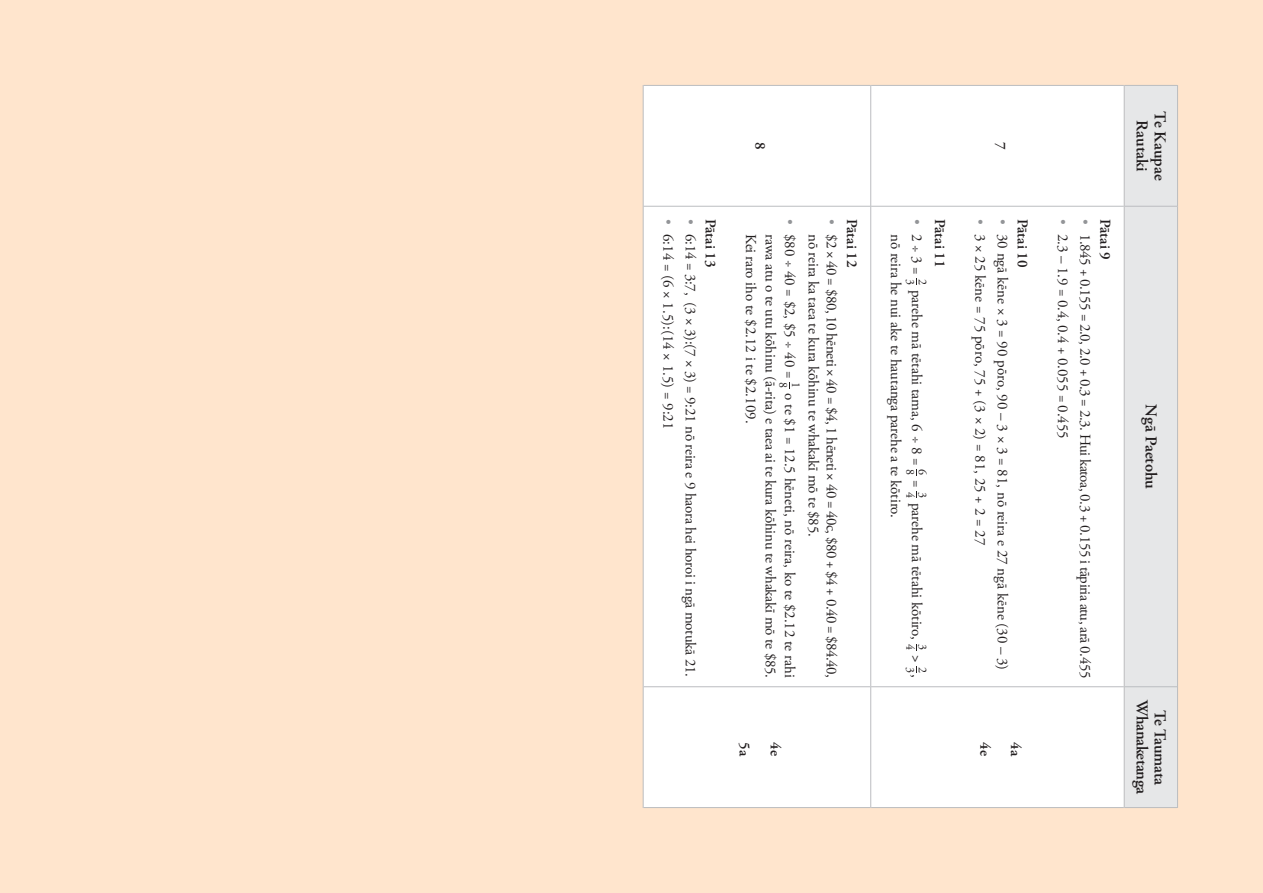
<style>
.page{position:relative;width:1263px;height:893px;background:#ffe5cd}
.page>*{position:absolute;margin:0;border:0;box-sizing:border-box;transform-origin:0 0}
.t1{font:600 16.5px/18px "Adobe Garamond Pro";color:#231f20;text-align:center}
.t2{font:600 16.5px/18px "Adobe Garamond Pro";letter-spacing:-.02em;color:#231f20;text-align:center}
.t3{font:15px/23.1px "Adobe Garamond Pro";letter-spacing:-.01em;color:#231f20}
.t4{font:15px "Adobe Garamond Pro";letter-spacing:-.03em;color:#231f20}
.t5{font:15px "Adobe Garamond Pro";letter-spacing:-.035em;color:#231f20}
.t6{font:600 15px "Adobe Garamond Pro";color:#231f20}
.t7{font:15px "Adobe Garamond Pro";color:#939598}
.t8{font:12px "Adobe Garamond Pro";color:#231f20}
.s1{color:#939598}
.s2{font-weight:600}
</style>
<div class="page">
<div style="left:1125px;top:86px;width:52px;height:721px;background:#e6e7e8"></div>
<div style="left:644px;top:86px;width:480px;height:721px;background:#fff"></div>
<hr style="left:1124px;top:206px;width:53px;height:1px;background:#bbbdc0">
<hr style="left:1124px;top:686px;width:53px;height:1px;background:#bbbdc0">
<hr style="left:1124px;top:807px;width:53px;height:1px;background:#bbbdc0">
<hr style="left:871px;top:206px;width:253px;height:1px;background:#bbbdc0">
<hr style="left:871px;top:686px;width:253px;height:1px;background:#bbbdc0">
<hr style="left:871px;top:807px;width:253px;height:1px;background:#bbbdc0">
<hr style="left:643px;top:206px;width:227px;height:1px;background:#bbbdc0">
<hr style="left:643px;top:686px;width:227px;height:1px;background:#bbbdc0">
<hr style="left:643px;top:807px;width:227px;height:1px;background:#bbbdc0">
<hr style="left:1177px;top:85px;width:1px;height:121px;background:#bbbdc0">
<hr style="left:1124px;top:85px;width:53px;height:1px;background:#bbbdc0">
<hr style="left:1177px;top:206px;width:1px;height:602px;background:#bbbdc0">
<hr style="left:1124px;top:85px;width:1px;height:121px;background:#bbbdc0">
<hr style="left:871px;top:85px;width:253px;height:1px;background:#bbbdc0">
<hr style="left:1124px;top:206px;width:1px;height:602px;background:#bbbdc0">
<hr style="left:643px;top:85px;width:227px;height:1px;background:#bbbdc0">
<hr style="left:870px;top:85px;width:1px;height:602px;background:#bbbdc0">
<hr style="left:643px;top:85px;width:1px;height:602px;background:#bbbdc0">
<hr style="left:870px;top:687px;width:1px;height:121px;background:#bbbdc0">
<hr style="left:643px;top:687px;width:1px;height:121px;background:#bbbdc0">
<p class="t6" style="left:769px;top:142px;width:9px;rotate:90deg">8</p>
<p class="t7" style="left:700px;top:219px;width:7px;rotate:90deg">•</p>
<p class="t6" style="left:720px;top:219px;width:50px;rotate:90deg">Pātai 13</p>
<p class="t3" style="left:680px;top:219px;width:212px;rotate:90deg"><span class="s1">•</span> 6:14 = (6 × 1.5):(14 × 1.5) = 9:21</p>
<p class="t3" style="left:702px;top:234px;width:445px;rotate:90deg">6:14 = 3:7, (3 × 3):(7 × 3) = 9:21 nō reira e 9 haora hei horoi i ngā motukā 21.</p>
<p class="t7" style="left:841px;top:219px;width:7px;rotate:90deg">•</p>
<p class="t6" style="left:861px;top:219px;width:50px;rotate:90deg">Pātai 12</p>
<p class="t3" style="left:802px;top:219px;width:460px;rotate:90deg"><span class="s1">•</span> $80 ÷ 40 = $2, $5 ÷ 40 = <sub>8</sub> o te $1 = 12.5 hēneti, nō reira, ko te $2.12 te rahi</p>
<p class="t3" style="left:826px;top:234px;width:304px;rotate:90deg">nō reira ka taea te kura kōhinu te whakakī mō te $85.</p>
<p class="t5" style="left:841px;top:234px;width:446px;rotate:90deg">$2 × 40 = $80, 10 hēneti × 40 = $4, 1 hēneti × 40 = 40c, $80 + $4 + 0.40 = $84.40,</p>
<p class="t3" style="left:763px;top:234px;width:191px;rotate:90deg">Kei raro iho te $2.12 i te $2.109.</p>
<p class="t3" style="left:782px;top:234px;width:446px;rotate:90deg">rawa atu o te utu kōhinu (ā-rita) e taea ai te kura kōhinu te whakakī mō te $85.</p>
<p class="t8" style="left:803px;top:382px;width:7px;rotate:90deg">1</p>
<p class="t6" style="left:754px;top:742px;width:16px;rotate:90deg">5a</p>
<p class="t6" style="left:785px;top:742px;width:16px;rotate:90deg">4e</p>
<p class="t6" style="left:1010px;top:142px;width:9px;rotate:90deg">7</p>
<p class="t3" style="left:952px;top:234px;width:445px;text-indent:-15px;rotate:90deg"><span class="s2">Pātai 11<br></span>2 ÷ 3 = <sub>3</sub> parehe mā tētahi tama, 6 ÷ 8 = <sub>8</sub> = <sub>4</sub> parehe mā tētahi kōtiro, <sub>4</sub> &gt; <sub>3</sub>,</p>
<p class="t7" style="left:926px;top:219px;width:7px;rotate:90deg">•</p>
<p class="t3" style="left:908px;top:234px;width:286px;rotate:90deg">nō reira he nui ake te hautanga parehe a te kōtiro.</p>
<p class="t8" style="left:930px;top:279px;width:7px;rotate:90deg">2</p>
<p class="t8" style="left:930px;top:469px;width:7px;rotate:90deg">6</p>
<p class="t8" style="left:930px;top:492px;width:7px;rotate:90deg">3</p>
<p class="t8" style="left:930px;top:644px;width:7px;rotate:90deg">3</p>
<p class="t8" style="left:930px;top:667px;width:7px;rotate:90deg">2</p>
<p class="t7" style="left:1012px;top:219px;width:7px;rotate:90deg">•</p>
<p class="t6" style="left:1032px;top:219px;width:50px;rotate:90deg">Pātai 10</p>
<p class="t3" style="left:992px;top:219px;width:328px;rotate:90deg"><span class="s1">•</span> 3 × 25 kēne = 75 pōro, 75 + (3 × 2) = 81, 25 + 2 = 27</p>
<p class="t3" style="left:1014px;top:234px;width:438px;rotate:90deg">30 ngā kēne × 3 = 90 pōro, 90 – 3 × 3 = 81, nō reira e 27 ngā kēne (30 – 3)</p>
<p class="t6" style="left:994px;top:742px;width:16px;rotate:90deg">4e</p>
<p class="t6" style="left:1025px;top:742px;width:16px;rotate:90deg">4a</p>
<p class="t7" style="left:1094px;top:219px;width:7px;rotate:90deg">•</p>
<p class="t6" style="left:1114px;top:219px;width:42px;rotate:90deg">Pātai 9</p>
<p class="t3" style="left:1075px;top:219px;width:221px;rotate:90deg"><span class="s1">•</span> 2.3 – 1.9 = 0.4, 0.4 + 0.055 = 0.455</p>
<p class="t4" style="left:1094px;top:234px;width:446px;rotate:90deg">1.845 + 0.155 = 2.0, 2.0 + 0.3 = 2.3. Hui katoa, 0.3 + 0.155 i tāpiria atu, arā 0.455</p>
<p class="t1" style="left:1170px;top:111px;width:71px;rotate:90deg">Te Kaupae<br>Rautaki</p>
<p class="t1" style="left:1161px;top:404px;width:86px;rotate:90deg">Ngā Paetohu</p>
<p class="t2" style="left:1170px;top:700px;width:95px;rotate:90deg">Te Taumata<br>Whanaketanga</p>
</div>
